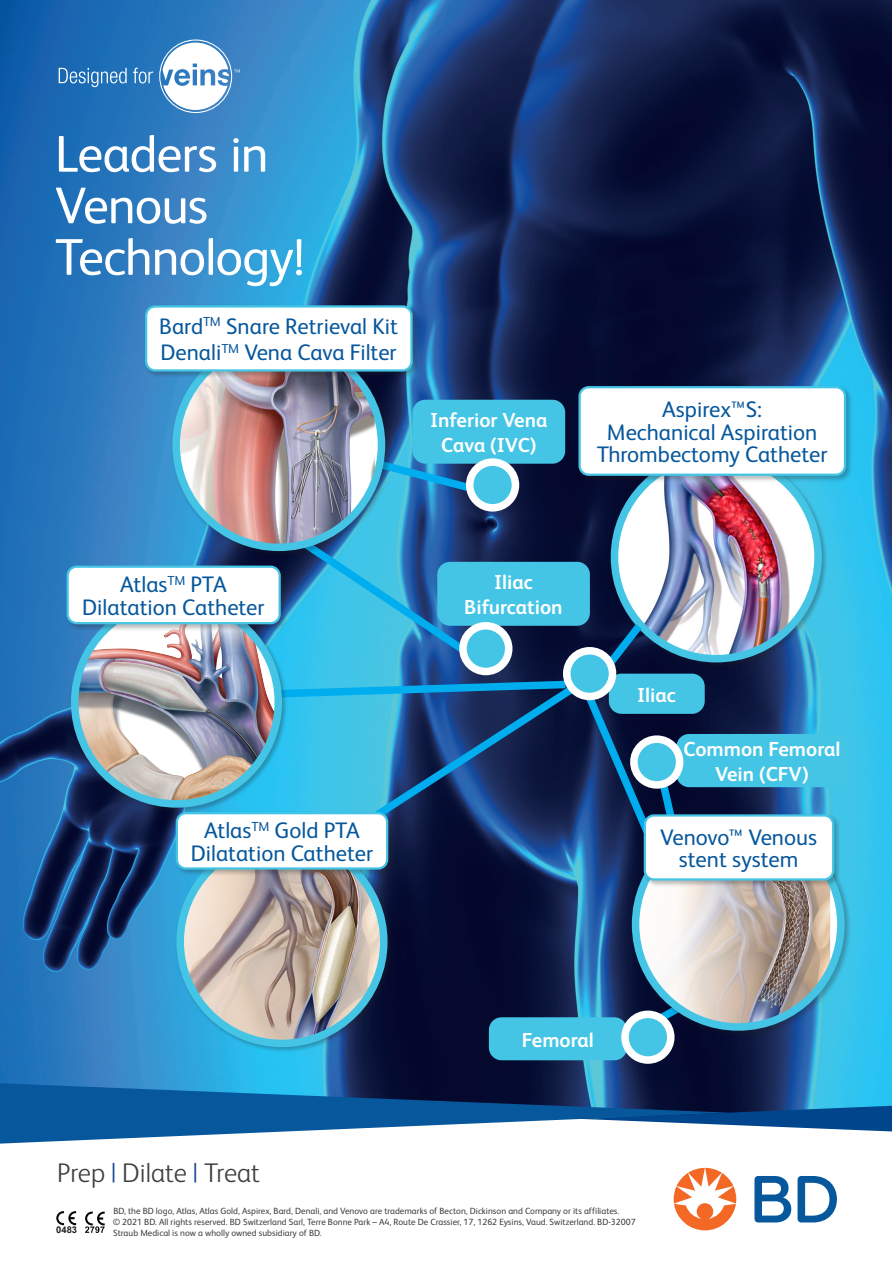
<style>
.page{position:relative;width:892px;height:1264px;background:#fff}
.page>*{position:absolute;margin:0;border:0;box-sizing:border-box;transform-origin:0 0}
.Headline_2___Thin_40{font:51.75px "FS Albert Pro";letter-spacing:-.02em;color:#fff}
.t1{font:300 27px "FS Albert Pro";color:#3e3e3f}
.t2{font:22.5px/22.5px "FS Albert Pro";color:#06579c;text-align:center}
.t3{font:700 20.25px/24.3px "FS Albert Pro";color:#fff;text-align:center}
.t4{font:700 9.38px "Arial";color:#231f20}
.Copyright_Albert_Reg{font:9px "FS Albert Pro";color:#3e3e3f}
.s1{color:#164798}
</style>
<div class="page">
<img style="left:0;top:0;width:891px;height:1083px">
<svg style="left:0;top:1083px;width:891px;height:61px"></svg>
<svg style="left:754px;top:1176px;width:82px;height:46px"></svg>
<svg style="left:673px;top:1168px;width:63px;height:62px"></svg>
<svg style="left:85px;top:1211px;width:20px;height:22px"></svg>
<svg style="left:56px;top:1211px;width:20px;height:14px"></svg>
<div style="left:609px;top:451px;width:218px;height:218px;background:#231f20;opacity:.3"></div>
<img style="left:614px;top:483px;width:190px;height:176px">
<div style="left:610px;top:451px;width:211px;height:211px;border:8px solid #44c5e5;border-radius:50%"></div>
<div style="left:412px;top:400px;width:153px;height:64px;background:#44c5e5;border-radius:13px"></div>
<div style="left:437px;top:562px;width:152px;height:64px;background:#44c5e5;border-radius:13px"></div>
<div style="left:608px;top:674px;width:96px;height:40px;background:#44c5e5;border-radius:13px"></div>
<div style="left:676px;top:734px;width:171px;height:53px;background:#44c5e5;border-radius:13px"></div>
<div style="left:488px;top:1017px;width:138px;height:43px;background:#44c5e5;border-radius:13px"></div>
<div style="left:577px;top:385px;width:275px;height:98px;background:#231f20;opacity:.3"></div>
<div style="left:579px;top:387px;width:265px;height:88px;background:#fff;border-radius:9px"></div>
<div style="left:578px;top:386px;width:267px;height:90px;border:2px solid #44c5e5;border-radius:9px"></div>
<svg style="left:392px;top:455px;width:85px;height:44px;background:#298dc3"></svg>
<svg style="left:293px;top:533px;width:178px;height:126px;background:#329ece"></svg>
<svg style="left:600px;top:616px;width:49px;height:57px;background:#10355d"></svg>
<svg style="left:288px;top:677px;width:274px;height:2px"></svg>
<svg style="left:288px;top:679px;width:294px;height:219px;background:#1d5886"></svg>
<svg style="left:579px;top:688px;width:106px;height:180px"></svg>
<div style="left:630px;top:817px;width:221px;height:221px;background:#231f20;opacity:.3"></div>
<img style="left:635px;top:822px;width:194px;height:205px">
<div style="left:631px;top:818px;width:213px;height:213px;border:8px solid #44c5e5;border-radius:50%"></div>
<div style="left:642px;top:813px;width:198px;height:75px;background:#231f20;opacity:.3"></div>
<div style="left:644px;top:815px;width:188px;height:64px;background:#fff;border-radius:9px"></div>
<div style="left:643px;top:814px;width:190px;height:66px;border:2px solid #44c5e5;border-radius:9px"></div>
<svg style="left:59px;top:68px;width:68px;height:19px"></svg>
<svg style="left:133px;top:68px;width:20px;height:15px"></svg>
<svg style="left:159px;top:40px;width:81px;height:73px"></svg>
<div style="left:70px;top:596px;width:218px;height:218px;background:#231f20;opacity:.3"></div>
<img style="left:75px;top:631px;width:203px;height:171px">
<div style="left:71px;top:597px;width:211px;height:211px;border:8px solid #44c5e5;border-radius:50%"></div>
<div style="left:65px;top:564px;width:223px;height:67px;background:#231f20;opacity:.3"></div>
<div style="left:68px;top:567px;width:211px;height:56px;background:#fff;border-radius:9px"></div>
<div style="left:66px;top:565px;width:215px;height:59px;border:2px solid #44c5e5;border-radius:9px"></div>
<div style="left:175px;top:835px;width:218px;height:218px;background:#231f20;opacity:.3"></div>
<img style="left:180px;top:876px;width:200px;height:167px">
<div style="left:176px;top:836px;width:211px;height:211px;border:8px solid #44c5e5;border-radius:50%"></div>
<div style="left:174px;top:811px;width:221px;height:65px;background:#231f20;opacity:.3"></div>
<div style="left:177px;top:813px;width:210px;height:55px;background:#fff;border-radius:9px"></div>
<div style="left:176px;top:812px;width:212px;height:57px;border:2px solid #44c5e5;border-radius:9px"></div>
<div style="left:469px;top:462px;width:46px;height:46px;background:#44c5e5;border-radius:50%"></div>
<div style="left:466px;top:458px;width:53px;height:54px;border:8px solid #fff;border-radius:50%"></div>
<div style="left:463px;top:626px;width:45px;height:45px;background:#44c5e5;border-radius:50%"></div>
<div style="left:459px;top:622px;width:53px;height:53px;border:8px solid #fff;border-radius:50%"></div>
<div style="left:624px;top:1014px;width:46px;height:46px;background:#44c5e5;border-radius:50%"></div>
<div style="left:621px;top:1010px;width:53px;height:54px;border:8px solid #fff;border-radius:50%"></div>
<div style="left:566px;top:651px;width:46px;height:45px;background:#44c5e5;border-radius:50%"></div>
<div style="left:562px;top:647px;width:54px;height:53px;border:8px solid #fff;border-radius:50%"></div>
<div style="left:633px;top:739px;width:46px;height:46px;background:#44c5e5;border-radius:50%"></div>
<div style="left:630px;top:735px;width:53px;height:54px;border:8px solid #fff;border-radius:50%"></div>
<div style="left:171px;top:337px;width:221px;height:221px;background:#231f20;opacity:.3"></div>
<img style="left:176px;top:379px;width:198px;height:168px">
<div style="left:172px;top:338px;width:213px;height:213px;border:8px solid #44c5e5;border-radius:50%"></div>
<div style="left:144px;top:304px;width:275px;height:75px;background:#231f20;opacity:.3"></div>
<div style="left:146px;top:306px;width:265px;height:64px;background:#fff;border-radius:9px"></div>
<div style="left:145px;top:305px;width:267px;height:67px;border:2px solid #44c5e5;border-radius:9px"></div>
<p class="Headline_2___Thin_40" style="left:55px;top:117px;width:215px">Leaders in</p>
<p class="Headline_2___Thin_40" style="left:55px;top:169px;width:155px">Venous</p>
<p class="Headline_2___Thin_40" style="left:55px;top:220px;width:252px">Technology!</p>
<p class="t2" style="left:159px;top:313px;width:240px">Bard<sup>TM</sup> Snare Retrieval Kit</p>
<p class="t2" style="left:160px;top:340px;width:238px">Denali<sup>TM</sup> Vena Cava Filter</p>
<p class="t3" style="left:430px;top:407px;width:119px">Inferior Vena<br>Cava (IVC)</p>
<p class="t2" style="left:596px;top:396px;width:232px">Aspirex™S:<br>Mechanical Aspiration<br>Thrombectomy Catheter</p>
<p class="t2" style="left:82px;top:572px;width:184px">Atlas<sup>TM</sup> PTA<br>Dilatation Catheter</p>
<p class="t2" style="left:191px;top:817px;width:184px">Atlas<sup>TM</sup> Gold PTA<br>Dilatation Catheter</p>
<p class="t3" style="left:494px;top:569px;width:40px">Iliac</p>
<p class="t3" style="left:464px;top:594px;width:100px">Bifurcation</p>
<p class="t3" style="left:636px;top:681px;width:40px">Iliac</p>
<p class="t3" style="left:683px;top:736px;width:158px">Common Femoral<br>Vein (CFV)</p>
<p class="t2" style="left:660px;top:824px;width:158px">Venovo™ Venous stent system</p>
<p class="t3" style="left:521px;top:1026px;width:73px">Femoral</p>
<p class="t1" style="left:57px;top:1154px;width:204px">Prep <span class="s1">|</span> Dilate <span class="s1">|</span> Treat</p>
<p class="Copyright_Albert_Reg" style="left:113px;top:1204px;width:507px">BD, the BD logo, Atlas, Atlas Gold, Aspirex, Bard, Denali, and Venovo are trademarks of Becton, Dickinson and Company or its affiliates.</p>
<p class="Copyright_Albert_Reg" style="left:113px;top:1215px;width:524px">© 2021 BD. All rights reserved. BD Switzerland Sarl, Terre Bonne Park – A4, Route De Crassier, 17, 1262 Eysins, Vaud. Switzerland. BD-32007</p>
<p class="Copyright_Albert_Reg" style="left:113px;top:1226px;width:210px">Straub Medical is now a wholly owned subsidiary of BD.</p>
<p class="t4" style="left:56px;top:1224px;width:22px">0483</p>
</div>
